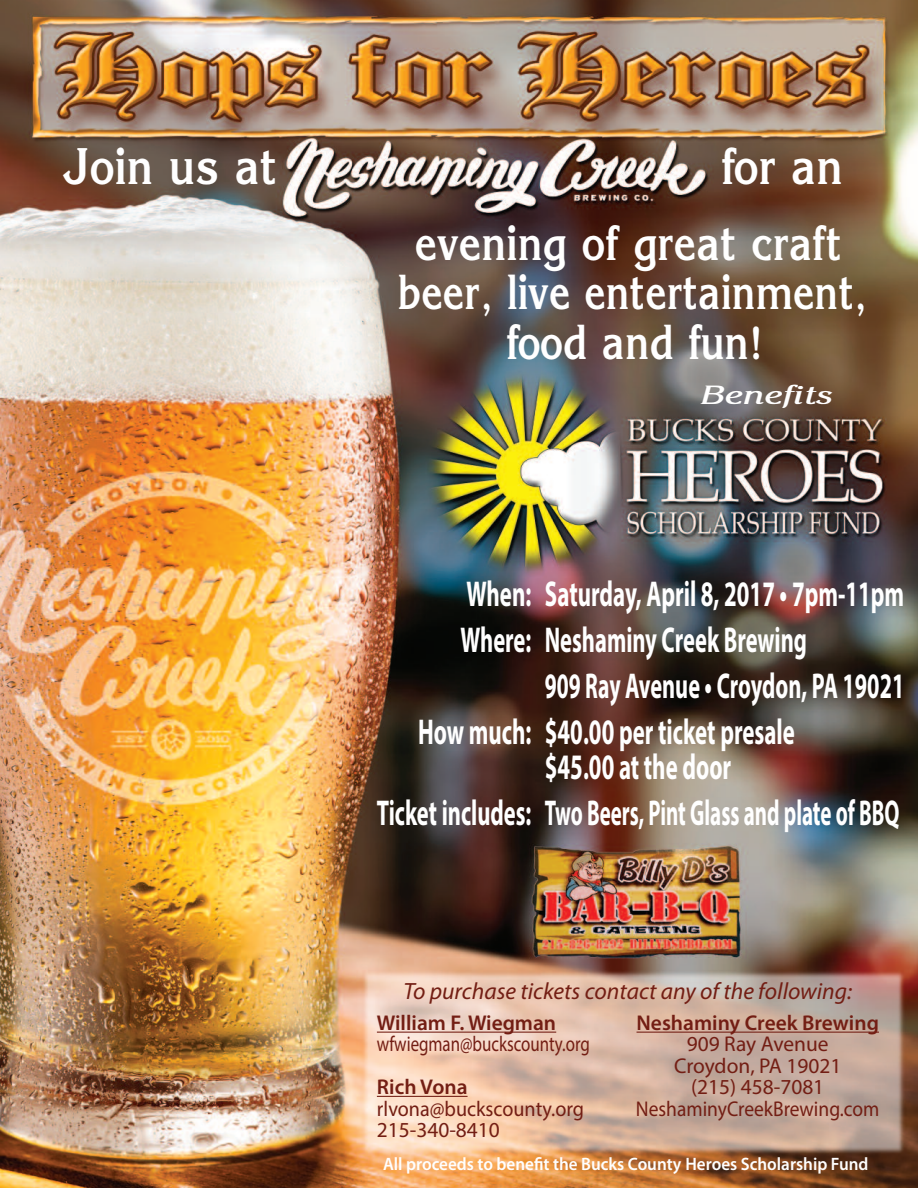
<style>
.page{position:relative;width:918px;height:1188px;background:#fff}
.page>*{position:absolute;margin:0;border:0;box-sizing:border-box;transform-origin:0 0}
.t1{font:700 50.25px "Krone";color:#fff;scale:.87 1}
.t2{font:700 48px/49.8px "Krone";color:#fff;text-align:center;scale:.86 1}
.t3{font:700 36px/45.9px "Myriad Pro";color:#fff;scale:.64 1}
.t4{font:700 36px/45.9px "Myriad Pro";color:#fff;scale:.6 1}
.t5{font:italic 700 27.6px "Krone";color:#fff;scale:1.27 1}
.t6{font:italic 23.55px "Myriad Pro";color:#731e14}
.t7{font:21.45px/21.5px "Myriad Pro";color:#731e14;text-align:center}
.t8{font:600 21.45px "Myriad Pro";color:#731e14}
.t9{font:21.45px/21.5px "Myriad Pro";color:#731e14;scale:.94 1}
.t10{font:21.45px "Myriad Pro";color:#731e14;scale:.79 1}
.t11{font:600 18px "Myriad Pro";color:#fff;scale:.95 1}
</style>
<div class="page">
<img style="left:0;top:0;width:918px;height:1188px">
<hr style="left:377px;top:1032px;width:179px;height:1px;background:#731e14">
<hr style="left:377px;top:1096px;width:91px;height:1px;background:#731e14">
<hr style="left:637px;top:1032px;width:242px;height:1px;background:#731e14">
<h1 class="t1" style="left:63px;top:137px;width:248px">Join us at</h1>
<h1 class="t1" style="left:721px;top:137px;width:142px">for an</h1>
<h2 class="t2" style="left:397px;top:218px;width:548px">evening of great craft beer, live entertainment, food and fun!</h2>
<p class="t5" style="left:699px;top:379px;width:106px">Benefits</p>
<p class="t3" style="left:460px;top:574px;width:695px">When: Saturday, April 8, 2017 • 7pm-11pm<br>Where: Neshaminy Creek Brewing</p>
<p class="t4" style="left:418px;top:666px;width:812px;text-indent:127px">909 Ray Avenue • Croydon, PA 19021<br>How much: $40.00 per ticket presale</p>
<p class="t3" style="left:377px;top:747px;width:818px;text-align:center">$45.00 at the door<br>Ticket includes: Two Beers, Pint Glass and plate of BBQ</p>
<p class="t6" style="left:403px;top:982px;width:450px">To purchase tickets contact any of the following:</p>
<p class="t8" style="left:637px;top:1015px;width:244px">Neshaminy Creek Brewing</p>
<p class="t7" style="left:636px;top:1035px;width:245px">909 Ray Avenue<br>Croydon, PA 19021<br>(215) 458-7081<br>NeshaminyCreekBrewing.com</p>
<p class="t8" style="left:377px;top:1015px;width:181px">William F. Wiegman</p>
<p class="t10" style="left:377px;top:1036px;width:271px">wfwiegman@buckscounty.org</p>
<p class="t8" style="left:377px;top:1079px;width:92px">Rich Vona</p>
<p class="t9" style="left:377px;top:1099px;width:222px">rlvona@buckscounty.org<br>215-340-8410</p>
<p class="t11" style="left:383px;top:1157px;width:513px">All proceeds to benefit the Bucks County Heroes Scholarship Fund</p>
</div>
